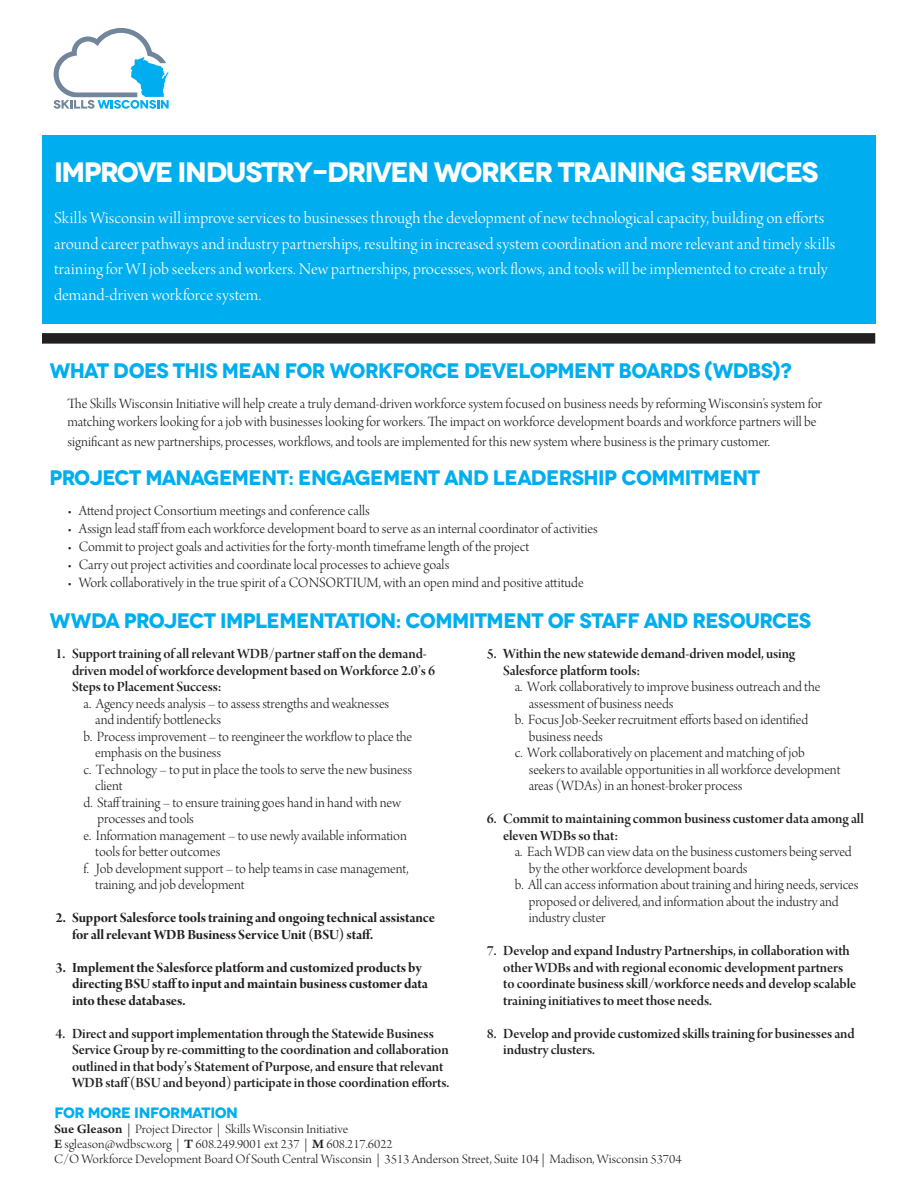
<style>
.page{position:relative;width:918px;height:1188px;background:#fff}
.page>*{position:absolute;margin:0;border:0;box-sizing:border-box;transform-origin:0 0}
.t1{font:700 28.05px "Novecentowide";letter-spacing:-.05em;color:#fff}
.t2{font:700 21px "Novecentowide";letter-spacing:-.025em;color:#00aeef;scale:.96 1}
.t3{font:17.4px/25.5px "Arno Pro Light Display";letter-spacing:.005em;color:#fff}
.t4{font:15px/18px "Arno Pro Light Display";letter-spacing:-.005em;color:#231f20}
.t5{font:15px/16.5px "Arno Pro Smbd Display";letter-spacing:-.005em;color:#231f20}
.t6{font:15px/16.5px "Arno Pro Bold Display";letter-spacing:-.005em;color:#231f20}
.t7{font:700 15px "Novecentowide";letter-spacing:-.035em;color:#00aeef}
.t8{font:13.5px/15px "Arno Pro Light Display";color:#231f20;scale:1.05 1}
.s1{font-family:"Arno Pro";font-weight:600}
</style>
<div class="page">
<div style="left:42px;top:333px;width:833px;height:11px;background:#231f20"></div>
<svg style="left:54px;top:28px;width:115px;height:81px"></svg>
<div style="left:42px;top:136px;width:833px;height:188px;background:#00aeef"></div>
<p class="t1" style="left:54px;top:154px;width:766px">IMPROVE INDUSTRY-DRIVEN WORKER TRAINING SERVICES</p>
<p class="t3" style="left:54px;top:207px;width:783px">Skills Wisconsin will improve services to businesses through the development of new technological capacity, building on efforts around career pathways and industry partnerships, resulting in increased system coordination and more relevant and timely skills training for WI job seekers and workers. New partnerships, processes, work flows, and tools will be implemented to create a truly demand-driven workforce system.</p>
<p class="t2" style="left:50px;top:358px;width:775px">WHAT DOES THIS MEAN FOR WORKFORCE DEVELOPMENT BOARDS (WDBS)?</p>
<p class="t4" style="left:68px;top:396px;width:756px">The Skills Wisconsin Initiative will help create a truly demand-driven workforce system focused on business needs by reforming Wisconsin’s system for matching workers looking for a job with businesses looking for workers. The impact on workforce development boards and workforce partners will be</p>
<p class="t4" style="left:68px;top:434px;width:704px">significant as new partnerships, processes, workflows, and tools are implemented for this new system where business is the primary customer.</p>
<p class="t2" style="left:50px;top:465px;width:742px">PROJECT MANAGEMENT: ENGAGEMENT AND LEADERSHIP COMMITMENT</p>
<p class="t4" style="left:68px;top:503px;width:304px">• Attend project Consortium meetings and conference calls</p>
<p class="t4" style="left:68px;top:521px;width:532px">• Assign lead staff from each workforce development board to serve as an internal coordinator of activities</p>
<p class="t4" style="left:68px;top:539px;width:463px">• Commit to project goals and activities for the forty-month timeframe length of the project</p>
<p class="t4" style="left:68px;top:557px;width:383px">• Carry out project activities and coordinate local processes to achieve goals</p>
<p class="t4" style="left:68px;top:575px;width:518px">• Work collaboratively in the true spirit of a CONSORTIUM, with an open mind and positive attitude</p>
<p class="t2" style="left:50px;top:608px;width:795px">WWDA PROJECT IMPLEMENTATION: COMMITMENT OF STAFF AND RESOURCES</p>
<p class="t5" style="left:56px;top:646px;width:373px">1. Support training of all relevant WDB/partner staff on the demand-</p>
<p class="t5" style="left:72px;top:663px;width:365px">driven model of workforce development based on Workforce 2.0’s 6</p>
<p class="t5" style="left:72px;top:679px;width:151px">Steps to Placement Success:</p>
<p class="t4" style="left:84px;top:695px;width:307px">a. Agency needs analysis – to assess strengths and weaknesses</p>
<p class="t4" style="left:95px;top:712px;width:127px">and indentify bottlenecks</p>
<p class="t4" style="left:84px;top:728px;width:330px">b. Process improvement – to reengineer the workflow to place the</p>
<p class="t4" style="left:95px;top:745px;width:127px">emphasis on the business</p>
<p class="t4" style="left:84px;top:761px;width:330px">c. Technology – to put in place the tools to serve the new business</p>
<p class="t4" style="left:95px;top:778px;width:29px">client</p>
<p class="t4" style="left:84px;top:794px;width:319px">d. Staff training – to ensure training goes hand in hand with new</p>
<p class="t4" style="left:98px;top:811px;width:98px">processes and tools</p>
<p class="t4" style="left:84px;top:827px;width:325px">e. Information management – to use newly available information</p>
<p class="t4" style="left:95px;top:844px;width:127px">tools for better outcomes</p>
<p class="t4" style="left:84px;top:860px;width:326px">f. Job development support – to help teams in case management,</p>
<p class="t4" style="left:95px;top:877px;width:151px">training, and job development</p>
<p class="t6" style="left:72px;top:910px;width:365px;text-indent:-16px">2. Support Salesforce tools training and ongoing technical assistance for all relevant WDB Business Service Unit (BSU) staff.</p>
<p class="t6" style="left:72px;top:960px;width:357px;text-indent:-16px">3. Implement the Salesforce platform and customized products by directing BSU staff to input and maintain business customer data into these databases.</p>
<p class="t5" style="left:72px;top:1026px;width:379px;text-indent:-16px">4. Direct and support implementation through the Statewide Business Service Group by re-committing to the coordination and collaboration outlined in that body’s Statement of Purpose, and ensure that relevant WDB staff (BSU and beyond) participate in those coordination efforts.</p>
<p class="t5" style="left:487px;top:646px;width:310px">5. Within the new statewide demand-driven model, using</p>
<p class="t5" style="left:503px;top:663px;width:139px">Salesforce platform tools:</p>
<p class="t4" style="left:515px;top:679px;width:307px">a. Work collaboratively to improve business outreach and the</p>
<p class="t4" style="left:529px;top:695px;width:146px">assessment of business needs</p>
<p class="t4" style="left:515px;top:712px;width:295px">b. Focus Job-Seeker recruitment efforts based on identified</p>
<p class="t4" style="left:529px;top:728px;width:76px">business needs</p>
<p class="t4" style="left:515px;top:745px;width:291px">c. Work collaboratively on placement and matching of job</p>
<p class="t4" style="left:529px;top:761px;width:313px">seekers to available opportunities in all workforce development</p>
<p class="t4" style="left:529px;top:778px;width:215px">areas (WDAs) in an honest-broker process</p>
<p class="t5" style="left:487px;top:811px;width:379px">6. Commit to maintaining common business customer data among all</p>
<p class="t5" style="left:503px;top:828px;width:116px">eleven WDBs so that:</p>
<p class="t4" style="left:515px;top:844px;width:338px">a. Each WDB can view data on the business customers being served</p>
<p class="t4" style="left:529px;top:860px;width:220px">by the other workforce development boards</p>
<p class="t4" style="left:515px;top:877px;width:345px">b. All can access information about training and hiring needs, services</p>
<p class="t4" style="left:529px;top:893px;width:311px">proposed or delivered, and information about the industry and</p>
<p class="t4" style="left:529px;top:910px;width:78px">industry cluster</p>
<p class="t5" style="left:503px;top:943px;width:354px;text-indent:-16px">7. Develop and expand Industry Partnerships, in collaboration with other WDBs and with regional economic development partners to coordinate business skill/workforce needs and develop scalable training initiatives to meet those needs.</p>
<p class="t5" style="left:503px;top:1026px;width:353px;text-indent:-16px">8. Develop and provide customized skills training for businesses and industry clusters.</p>
<p class="t7" style="left:54px;top:1103px;width:185px">FOR MORE INFORMATION</p>
<p class="t8" style="left:54px;top:1122px;width:282px"><span class="s1">Sue Gleason</span> | Project Director | Skills Wisconsin Initiative</p>
<p class="t8" style="left:54px;top:1137px;width:599px"><span class="s1">E</span> sgleason@wdbscw.org | <span class="s1">T</span> 608.249.9001 ext 237 | <span class="s1">M</span> 608.217.6022<br>C/O Workforce Development Board Of South Central Wisconsin | 3513 Anderson Street, Suite 104 | Madison, Wisconsin 53704</p>
</div>
